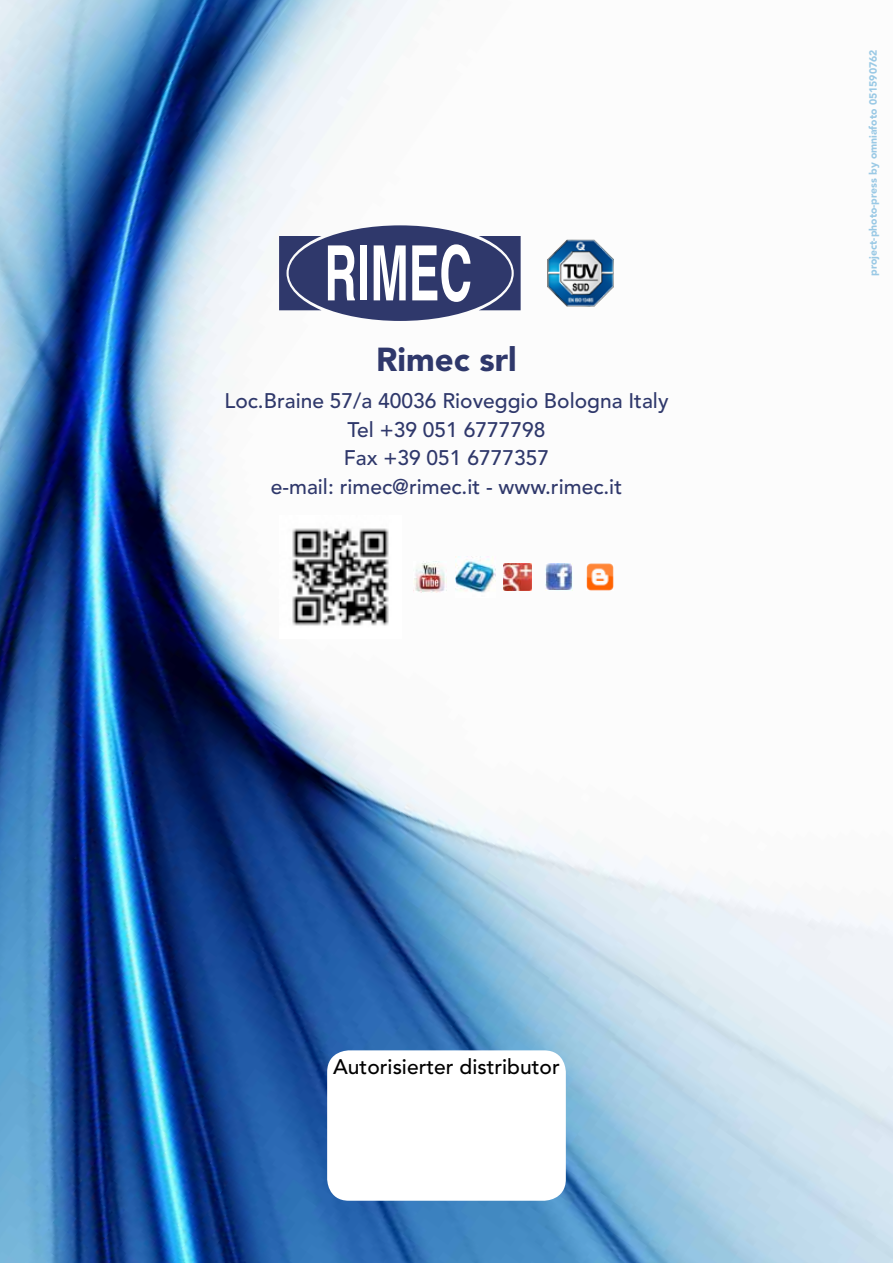
<style>
.page{position:relative;width:893px;height:1263px;background:#fff}
.page>*{position:absolute;margin:0;border:0;box-sizing:border-box;transform-origin:0 0}
.t1{font:900 33px "Avenir LT Std";color:#2f386b}
.t2{font:500 21px/28.5px "Avenir LT Std";color:#2f386b;text-align:center}
.t3{font:500 21px "Avenir LT Std";color:#000}
.t4{font:900 10.5px "Avenir LT Std";color:#9ac9e5}
</style>
<div class="page">
<img style="left:0;top:0;width:893px;height:1263px">
<img style="left:547px;top:240px;width:67px;height:67px">
<div style="left:289px;top:225px;width:223px;height:96px;background:#2f386b;border-radius:50%"></div>
<svg style="left:279px;top:236px;width:43px;height:74px"></svg>
<svg style="left:479px;top:236px;width:42px;height:74px"></svg>
<svg style="left:328px;top:245px;width:27px;height:55px"></svg>
<div style="left:360px;top:245px;width:7px;height:55px;background:#fff"></div>
<svg style="left:374px;top:245px;width:32px;height:55px"></svg>
<svg style="left:412px;top:244px;width:58px;height:58px"></svg>
<img style="left:279px;top:516px;width:122px;height:122px">
<img style="left:503px;top:563px;width:28px;height:28px">
<img style="left:455px;top:557px;width:41px;height:40px">
<img style="left:413px;top:561px;width:33px;height:32px">
<img style="left:587px;top:563px;width:27px;height:27px">
<img style="left:546px;top:564px;width:26px;height:26px">
<div style="left:327px;top:1050px;width:239px;height:151px;background:#fff;border-radius:22px"></div>
<h1 class="t1" style="left:376px;top:339px;width:142px">Rimec srl</h1>
<p class="t2" style="left:224px;top:387px;width:445px">Loc.Braine 57/a 40036 Rioveggio Bologna Italy<br>Tel +39 051 6777798<br>Fax +39 051 6777357<br>e-mail: rimec@rimec.it - www.rimec.it</p>
<p class="t4" style="left:867px;top:276px;width:228px;rotate:-90deg">project-photo-press by omniafoto 051590762</p>
<p class="t3" style="left:333px;top:1054px;width:228px">Autorisierter distributor</p>
</div>
